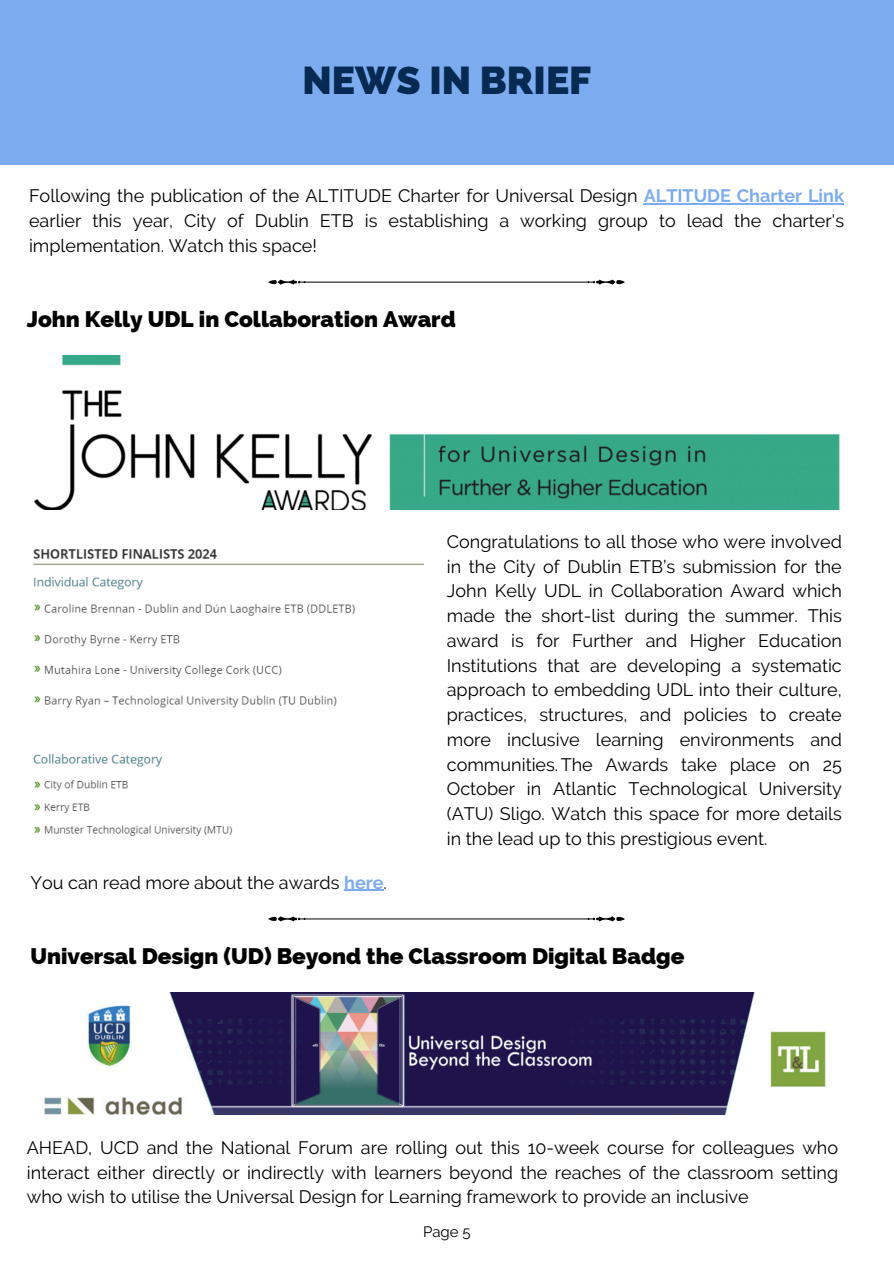
<style>
.page{position:relative;width:894px;height:1264px;background:#fff}
.page>*{position:absolute;margin:0;border:0;box-sizing:border-box;transform-origin:0 0}
.t1{font:800 39px "Raleway";color:#062a52}
.t2{font:800 22.5px "Raleway";color:#000}
.t3{font:18px/24.8px "Raleway";color:#000;text-align:justify}
.t4{font:15px "Raleway";color:#000}
.s1{font-weight:700;color:#7cacef}
</style>
<div class="page">
<div style="left:0;top:0;width:893px;height:164px;background:#7cacef"></div>
<svg style="left:268px;top:279px;width:356px;height:6px"></svg>
<img style="left:33px;top:355px;width:807px;height:154px">
<img style="left:33px;top:549px;width:390px;height:287px">
<svg style="left:268px;top:916px;width:356px;height:5px"></svg>
<img style="left:44px;top:992px;width:782px;height:122px">
<hr style="left:643px;top:203px;width:200px;height:1px;background:#7cacef">
<hr style="left:344px;top:889px;width:39px;height:1px;background:#7cacef">
<h2 class="t1" style="left:302px;top:58px;width:290px">NEWS IN BRIEF</h2>
<p class="t3" style="left:29px;top:183px;width:816px">Following the publication of the ALTITUDE Charter for Universal Design <span class="s1">ALTITUDE Charter Link </span>earlier this year, City of Dublin ETB is establishing a working group to lead the charter's implementation. Watch this space!</p>
<h3 class="t2" style="left:27px;top:306px;width:430px">John Kelly UDL in Collaboration Award</h3>
<p class="t3" style="left:30px;top:869px;width:358px">You can read more about the awards <span class="s1">here</span>.</p>
<h3 class="t3" style="left:446px;top:529px;width:396px">Congratulations to all those who were involved in the City of Dublin ETB’s submission for the John Kelly UDL in Collaboration Award which made the short-list during the summer. This award is for Further and Higher Education Institutions that are developing a systematic approach to embedding UDL into their culture, practices, structures, and policies to create more inclusive learning environments and communities.The Awards take place on 25<br>October in Atlantic Technological University (ATU) Sligo. Watch this space for more details in the lead up to this prestigious event.</h3>
<h2 class="t2" style="left:30px;top:942px;width:655px">Universal Design (UD) Beyond the Classroom Digital Badge</h2>
<p class="t3" style="left:27px;top:1135px;width:812px">AHEAD, UCD and the National Forum are rolling out this 10-week course for colleagues who interact either directly or indirectly with learners beyond the reaches of the classroom setting who wish to utilise the Universal Design for Learning framework to provide an inclusive</p>
<p class="t4" style="left:423px;top:1222px;width:49px">Page 5</p>
</div>
